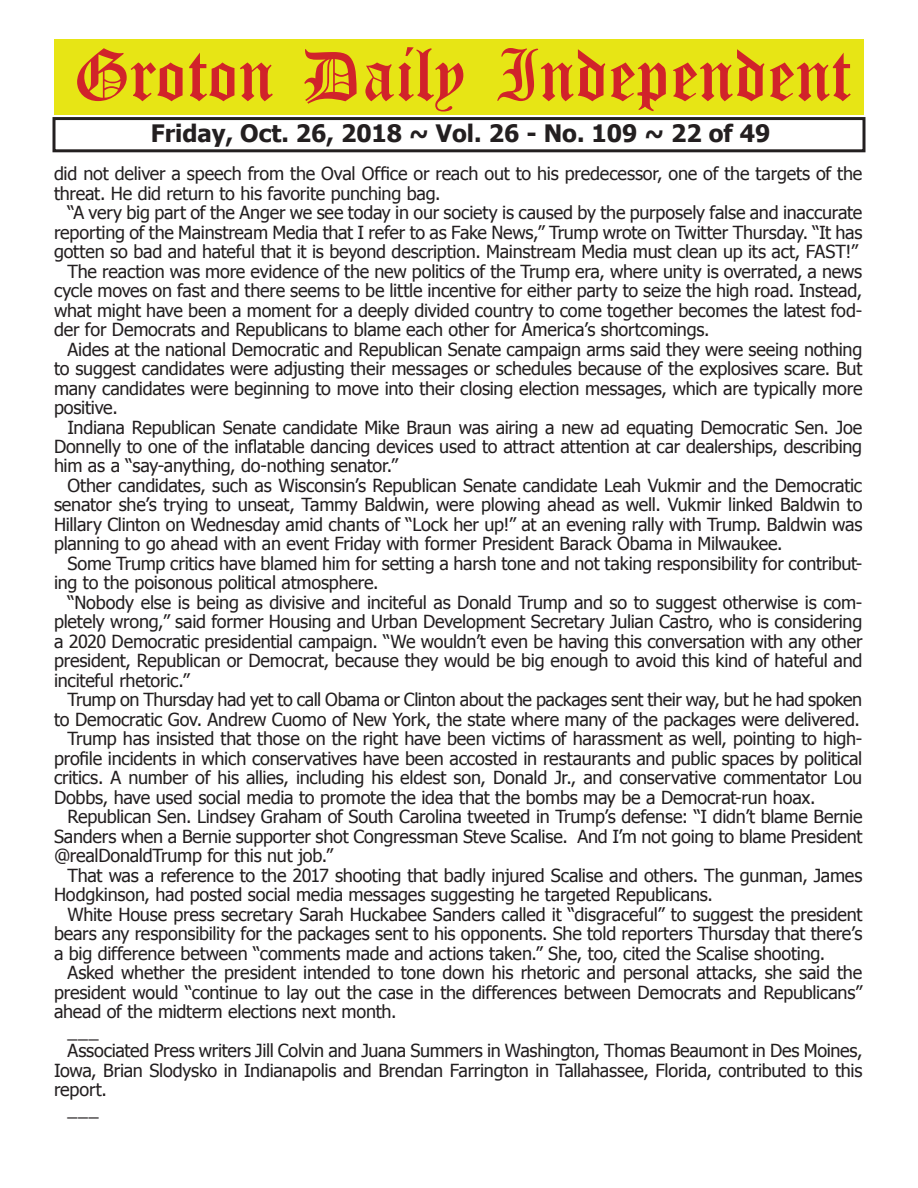
<style>
.page{position:relative;width:918px;height:1188px;background:#fff}
.page>*{position:absolute;margin:0;border:0;box-sizing:border-box;transform-origin:0 0}
.t1{font:54px "Old English Five";color:#d1232a}
.t2{font:700 24px "Tahoma";color:#231f20}
.t3{font:18px/19.5px "Tahoma";letter-spacing:-.01em;color:#231f20}
</style>
<div class="page">
<div style="left:52px;top:117px;width:814px;height:35px;border:3px solid #231f20"></div>
<div style="left:54px;top:40px;width:810px;height:75px;background:#e7e515"></div>
<h1 class="t1" style="left:73px;top:50px;width:779px">Groton Daily Independent</h1>
<h2 class="t2" style="left:151px;top:116px;width:621px">Friday, Oct. 26, 2018 ~ Vol. 26 - No. 109 ~ 22 of 49</h2>
<p class="t3" style="left:54px;top:163px;width:810px">did not deliver a speech from the Oval Office or reach out to his predecessor, one of the targets of the threat. He did return to his favorite punching bag.</p>
<p class="t3" style="left:68px;top:202px;width:796px">“A very big part of the Anger we see today in our society is caused by the purposely false and inaccurate</p>
<p class="t3" style="left:54px;top:221px;width:810px">reporting of the Mainstream Media that I refer to as Fake News,” Trump wrote on Twitter Thursday. “It has</p>
<p class="t3" style="left:54px;top:241px;width:805px">gotten so bad and hateful that it is beyond description. Mainstream Media must clean up its act, FAST!”</p>
<p class="t3" style="left:68px;top:260px;width:796px">The reaction was more evidence of the new politics of the Trump era, where unity is overrated, a news</p>
<p class="t3" style="left:54px;top:280px;width:810px">cycle moves on fast and there seems to be little incentive for either party to seize the high road. Instead,</p>
<p class="t3" style="left:54px;top:299px;width:810px">what might have been a moment for a deeply divided country to come together becomes the latest fod-</p>
<p class="t3" style="left:54px;top:319px;width:657px">der for Democrats and Republicans to blame each other for America’s shortcomings.</p>
<p class="t3" style="left:68px;top:338px;width:796px">Aides at the national Democratic and Republican Senate campaign arms said they were seeing nothing</p>
<p class="t3" style="left:54px;top:358px;width:810px">to suggest candidates were adjusting their messages or schedules because of the explosives scare. But</p>
<p class="t3" style="left:54px;top:377px;width:810px">many candidates were beginning to move into their closing election messages, which are typically more</p>
<p class="t3" style="left:54px;top:397px;width:65px">positive.</p>
<p class="t3" style="left:68px;top:416px;width:796px">Indiana Republican Senate candidate Mike Braun was airing a new ad equating Democratic Sen. Joe</p>
<p class="t3" style="left:54px;top:436px;width:810px">Donnelly to one of the inflatable dancing devices used to attract attention at car dealerships, describing</p>
<p class="t3" style="left:54px;top:455px;width:346px">him as a “say-anything, do-nothing senator.”</p>
<p class="t3" style="left:68px;top:475px;width:796px">Other candidates, such as Wisconsin’s Republican Senate candidate Leah Vukmir and the Democratic</p>
<p class="t3" style="left:54px;top:494px;width:810px">senator she’s trying to unseat, Tammy Baldwin, were plowing ahead as well. Vukmir linked Baldwin to</p>
<p class="t3" style="left:54px;top:514px;width:810px">Hillary Clinton on Wednesday amid chants of “Lock her up!” at an evening rally with Trump. Baldwin was</p>
<p class="t3" style="left:54px;top:533px;width:730px">planning to go ahead with an event Friday with former President Barack Obama in Milwaukee.</p>
<p class="t3" style="left:68px;top:553px;width:796px">Some Trump critics have blamed him for setting a harsh tone and not taking responsibility for contribut-</p>
<p class="t3" style="left:54px;top:572px;width:326px">ing to the poisonous political atmosphere.</p>
<p class="t3" style="left:68px;top:592px;width:796px">“Nobody else is being as divisive and inciteful as Donald Trump and so to suggest otherwise is com-</p>
<p class="t3" style="left:54px;top:611px;width:810px">pletely wrong,” said former Housing and Urban Development Secretary Julian Castro, who is considering</p>
<p class="t3" style="left:54px;top:631px;width:810px">a 2020 Democratic presidential campaign. “We wouldn’t even be having this conversation with any other</p>
<p class="t3" style="left:54px;top:650px;width:810px">president, Republican or Democrat, because they would be big enough to avoid this kind of hateful and</p>
<p class="t3" style="left:54px;top:670px;width:137px">inciteful rhetoric.”</p>
<p class="t3" style="left:68px;top:689px;width:796px">Trump on Thursday had yet to call Obama or Clinton about the packages sent their way, but he had spoken</p>
<p class="t3" style="left:54px;top:709px;width:807px">to Democratic Gov. Andrew Cuomo of New York, the state where many of the packages were delivered.</p>
<p class="t3" style="left:68px;top:728px;width:797px">Trump has insisted that those on the right have been victims of harassment as well, pointing to high-</p>
<p class="t3" style="left:54px;top:748px;width:810px">profile incidents in which conservatives have been accosted in restaurants and public spaces by political</p>
<p class="t3" style="left:54px;top:767px;width:810px">critics. A number of his allies, including his eldest son, Donald Jr., and conservative commentator Lou</p>
<p class="t3" style="left:54px;top:787px;width:763px">Dobbs, have used social media to promote the idea that the bombs may be a Democrat-run hoax.</p>
<p class="t3" style="left:68px;top:806px;width:797px">Republican Sen. Lindsey Graham of South Carolina tweeted in Trump’s defense: “I didn’t blame Bernie</p>
<p class="t3" style="left:54px;top:826px;width:810px">Sanders when a Bernie supporter shot Congressman Steve Scalise. And I’m not going to blame President</p>
<p class="t3" style="left:54px;top:845px;width:281px">@realDonaldTrump for this nut job.”</p>
<p class="t3" style="left:68px;top:865px;width:796px">That was a reference to the 2017 shooting that badly injured Scalise and others. The gunman, James</p>
<p class="t3" style="left:54px;top:884px;width:661px">Hodgkinson, had posted social media messages suggesting he targeted Republicans.</p>
<p class="t3" style="left:68px;top:904px;width:797px">White House press secretary Sarah Huckabee Sanders called it “disgraceful” to suggest the president</p>
<p class="t3" style="left:54px;top:923px;width:810px">bears any responsibility for the packages sent to his opponents. She told reporters Thursday that there’s</p>
<p class="t3" style="left:54px;top:943px;width:773px">a big difference between “comments made and actions taken.” She, too, cited the Scalise shooting.</p>
<p class="t3" style="left:68px;top:962px;width:796px">Asked whether the president intended to tone down his rhetoric and personal attacks, she said the</p>
<p class="t3" style="left:54px;top:982px;width:810px">president would “continue to lay out the case in the differences between Democrats and Republicans”</p>
<p class="t3" style="left:54px;top:1001px;width:344px">ahead of the midterm elections next month.</p>
<p class="t3" style="left:68px;top:1021px;width:33px">___</p>
<p class="t3" style="left:68px;top:1040px;width:797px">Associated Press writers Jill Colvin and Juana Summers in Washington, Thomas Beaumont in Des Moines,</p>
<p class="t3" style="left:54px;top:1060px;width:810px">Iowa, Brian Slodysko in Indianapolis and Brendan Farrington in Tallahassee, Florida, contributed to this</p>
<p class="t3" style="left:54px;top:1079px;width:55px">report.</p>
<p class="t3" style="left:68px;top:1099px;width:33px">___</p>
</div>
